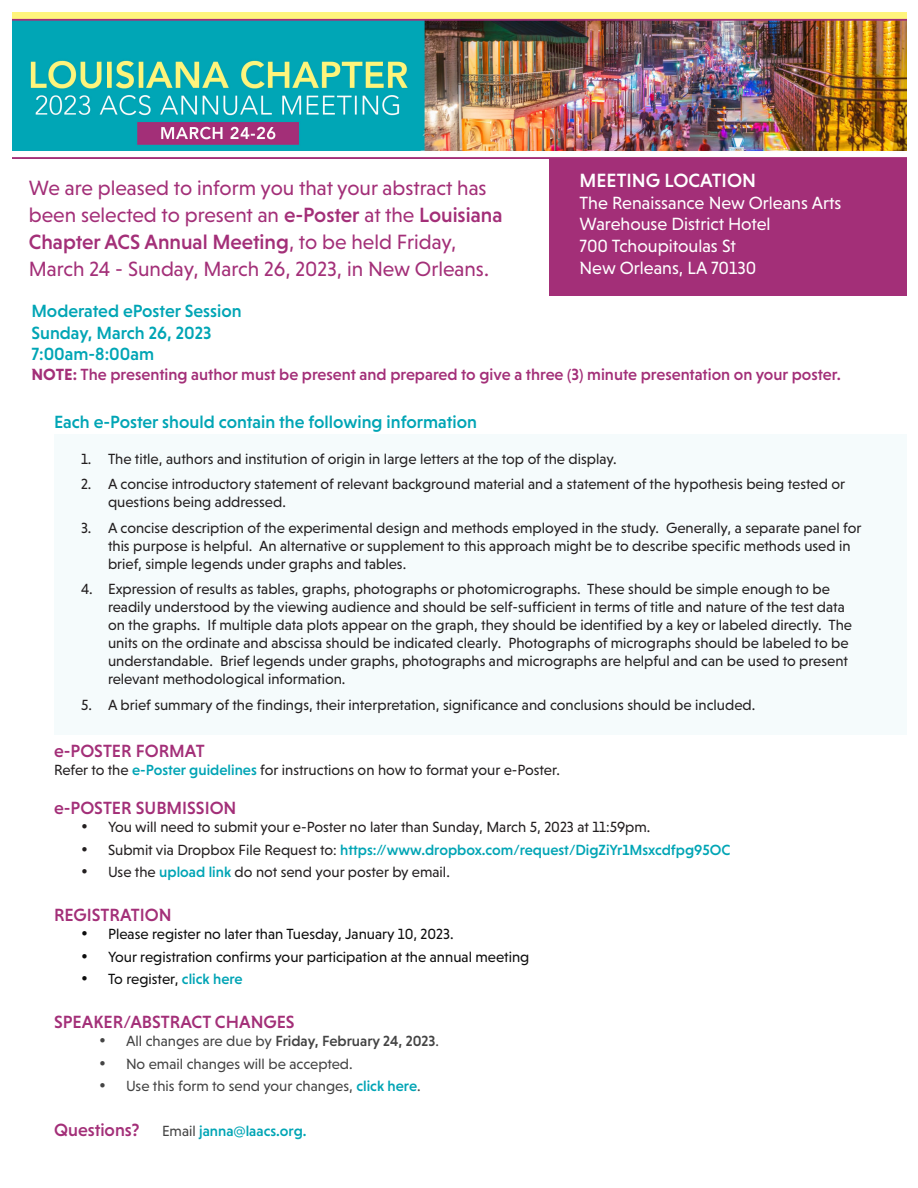
<style>
.page{position:relative;width:918px;height:1188px;background:#fff}
.page>*{position:absolute;margin:0;border:0;box-sizing:border-box;transform-origin:0 0}
.No_Spacing{font:21px/27px "Niveau Grotesk";color:#a32f78}
.No_Spacing-2{font:500 19.5px "Niveau Grotesk";color:#fff}
.No_Spacing-3{font:500 18px "Niveau Grotesk";color:#00a5b5}
.No_Spacing-4{font:18px/21.6px "Niveau Grotesk";color:#fff}
.No_Spacing-5{font:500 18px "Niveau Grotesk";color:#a32f78}
.No_Spacing-6{font:500 16.5px "Niveau Grotesk";color:#a32f78}
.No_Spacing-7{font:15px/18px "Niveau Grotesk";color:#231f20}
.t1{font:15px "Niveau Grotesk";color:#0d0d0d}
.No_Spacing-8{font:500 15px "Niveau Grotesk";color:#00a5b5}
.t2{font:15px "Niveau Grotesk";color:#444}
.t3{font:500 15px "Niveau Grotesk";color:#444}
.s1{font-weight:500}
.s2{font-weight:700}
.s3{font-weight:500;color:#00a4b5}
.s4{color:#231f20}
.s5{font-weight:400;color:#231f20}
.s6{font-weight:500;color:#00a5b5}
.s7{font-weight:400}
.s8{font-weight:400;color:#444}
</style>
<div class="page">
<div style="left:54px;top:434px;width:852px;height:300px;background:#f5fbfc"></div>
<div style="left:549px;top:158px;width:357px;height:138px;background:#a32f78"></div>
<img style="left:13px;top:13px;width:893px;height:145px">
<p class="No_Spacing" style="left:29px;top:175px;width:475px">We are pleased to inform you that your abstract has been selected to present an <span class="s1">e-Poster</span> at the <span class="s1">Louisiana Chapter ACS Annual Meeting</span>, to be held Friday, March 24 - Sunday, March 26, 2023, in New Orleans.</p>
<p class="No_Spacing-2" style="left:580px;top:169px;width:178px">MEETING LOCATION</p>
<p class="No_Spacing-4" style="left:580px;top:192px;width:263px">The Renaissance New Orleans Arts<br>Warehouse District Hotel<br>700 Tchoupitoulas St<br>New Orleans, LA 70130</p>
<p class="No_Spacing-3" style="left:32px;top:301px;width:212px">Moderated ePoster Session</p>
<p class="No_Spacing-3" style="left:32px;top:322px;width:181px">Sunday, March 26, 2023</p>
<p class="No_Spacing-3" style="left:32px;top:344px;width:124px">7:00am-8:00am</p>
<p class="No_Spacing-6" style="left:32px;top:365px;width:811px"><span class="s2">NOTE:</span> The presenting author must be present and prepared to give a three (3) minute presentation on your poster.</p>
<p class="No_Spacing-3" style="left:54px;top:411px;width:424px">Each e-Poster should contain the following information</p>
<p class="No_Spacing-7" style="left:81px;top:449px;width:537px">1. The title, authors and institution of origin in large letters at the top of the display.</p>
<p class="No_Spacing-7" style="left:108px;top:475px;width:739px;text-indent:-27px">2. A concise introductory statement of relevant background material and a statement of the hypothesis being tested or questions being addressed.</p>
<p class="No_Spacing-7" style="left:108px;top:518px;width:755px;text-indent:-27px">3. A concise description of the experimental design and methods employed in the study. Generally, a separate panel for this purpose is helpful. An alternative or supplement to this approach might be to describe specific methods used in brief, simple legends under graphs and tables.</p>
<p class="No_Spacing-7" style="left:108px;top:580px;width:746px;text-indent:-27px">4. Expression of results as tables, graphs, photographs or photomicrographs. These should be simple enough to be readily understood by the viewing audience and should be self-sufficient in terms of title and nature of the test data on the graphs. If multiple data plots appear on the graph, they should be identified by a key or labeled directly. The units on the ordinate and abscissa should be indicated clearly. Photographs of micrographs should be labeled to be understandable. Brief legends under graphs, photographs and micrographs are helpful and can be used to present relevant methodological information.</p>
<p class="No_Spacing-7" style="left:81px;top:695px;width:676px">5. A brief summary of the findings, their interpretation, significance and conclusions should be included.</p>
<p class="No_Spacing-5" style="left:54px;top:740px;width:152px">e-POSTER FORMAT</p>
<p class="No_Spacing-7" style="left:54px;top:760px;width:508px">Refer to the <span class="s3">e-Poster guidelines</span> for instructions on how to format your e-Poster.</p>
<p class="No_Spacing-5" style="left:54px;top:798px;width:184px">e-POSTER SUBMISSION</p>
<p class="No_Spacing-7" style="left:81px;top:818px;width:571px">• You will need to submit your e-Poster no later than Sunday, March 5, 2023 at 11:59pm.</p>
<p class="No_Spacing-8" style="left:81px;top:841px;width:651px"><span class="s4">•</span> <span class="s5">Submit via Dropbox File Request to:</span> https://www.dropbox.com/request/DigZiYr1Msxcdfpg95OC</p>
<p class="No_Spacing-7" style="left:81px;top:863px;width:370px">• Use the <span class="s6">upload link</span> do not send your poster by email.</p>
<p class="No_Spacing-5" style="left:54px;top:905px;width:119px">REGISTRATION</p>
<p class="t1" style="left:81px;top:926px;width:374px">• Please register no later than Tuesday, January 10, 2023.</p>
<p class="t1" style="left:81px;top:948px;width:450px">• Your registration confirms your participation at the annual meeting</p>
<p class="t1" style="left:81px;top:971px;width:163px">• To register, <span class="s3">click here</span></p>
<p class="No_Spacing-5" style="left:54px;top:1012px;width:242px">SPEAKER/ABSTRACT CHANGES</p>
<p class="t3" style="left:99px;top:1033px;width:342px">• <span class="s7">All changes are due by</span> Friday, February 24, 2023<span class="s7">.</span></p>
<p class="t2" style="left:99px;top:1055px;width:255px">• No email changes will be accepted.</p>
<p class="t2" style="left:99px;top:1078px;width:323px">• Use this form to send your changes, <span class="s3">click here</span>.</p>
<p class="No_Spacing-5" style="left:54px;top:1119px;width:87px">Questions?</p>
<p class="No_Spacing-8" style="left:162px;top:1122px;width:146px"><span class="s8">Email</span> janna@laacs.org.</p>
</div>
